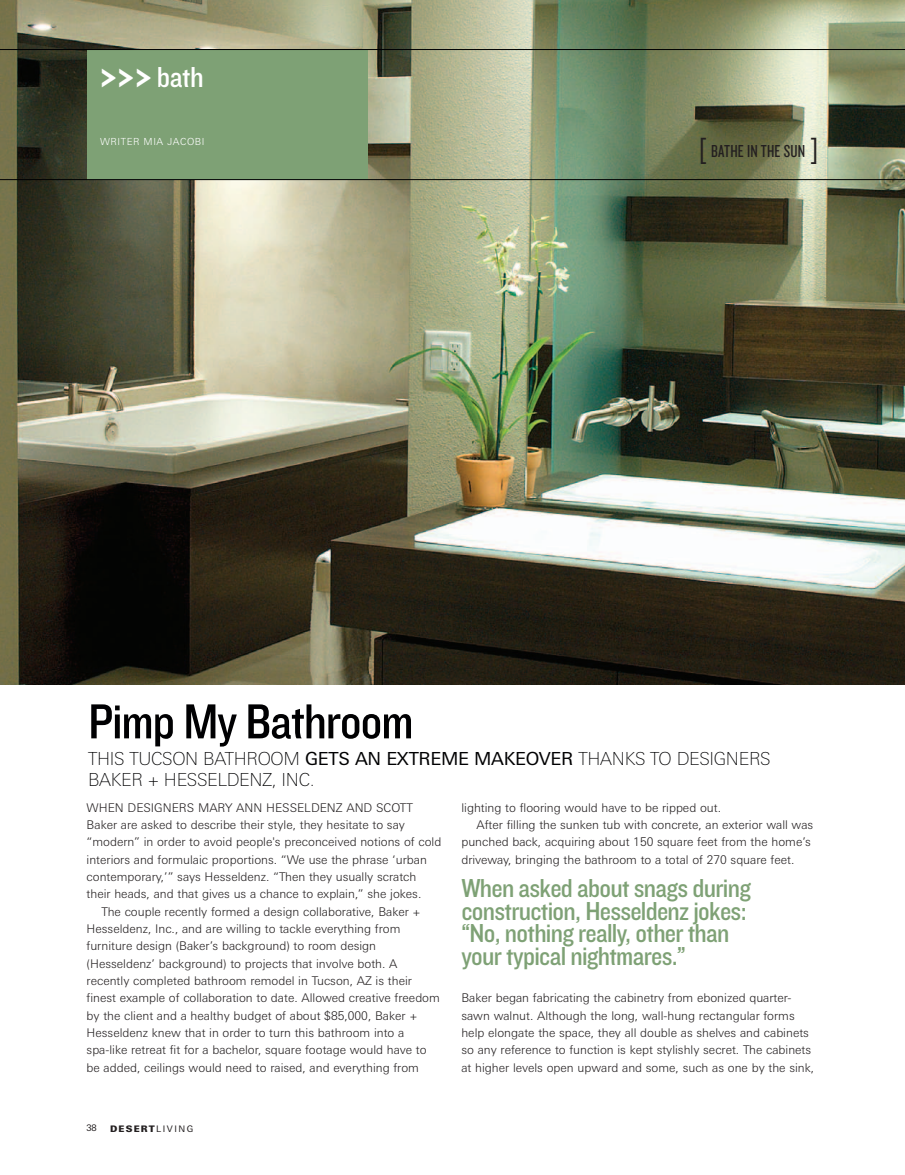
<style>
.page{position:relative;width:905px;height:1175px;background:#fff}
.page>*{position:absolute;margin:0;border:0;box-sizing:border-box;transform-origin:0 0}
.t1{font:51px "Knockout HTF30 Junior Welterwt";letter-spacing:-.025em;color:#000002}
.t2{font:30px "Knockout HTF30 Junior Welterwt";color:#fff}
.t3{font:27px/22.5px "Knockout HTF30 Junior Welterwt";letter-spacing:-.025em;color:#7ea175}
.t4{font:100 18px/21px "Linotype Univers Basic";letter-spacing:-.015em;color:#000002}
.t5{font:18px "Knockout HTF28 Junior Featherwt";letter-spacing:.01em;color:#231f20}
.t6{font:300 12px/17.2px "Linotype Univers Basic";color:#231f20}
.t7{font:300 9.75px "Linotype Univers Basic";letter-spacing:.055em;color:#fff}
.t8{font:900 9px "Linotype Univers Basic";letter-spacing:.135em;color:#231f20}
.t9{font:9px "Linotype Univers Basic";color:#231f20}
.s1{font-family:"Knockout HTF68 Full Featherwt";font-size:45px}
.s2{font-size:30px}
.s3{font-weight:400}
</style>
<div class="page">
<img style="left:0;top:0;width:904px;height:685px">
<div style="left:87px;top:49px;width:280px;height:130px;background:#7ea175"></div>
<hr style="left:0;top:49px;width:904px;height:1px;background:#000002">
<hr style="left:0;top:179px;width:904px;height:1px;background:#000002">
<h2 class="t2" style="left:99px;top:59px;width:106px"><span class="s1">&gt;&gt;&gt;</span> bath</h2>
<p class="t7" style="left:100px;top:137px;width:106px">WRITER MIA JACOBI</p>
<h3 class="t5" style="left:698px;top:141px;width:122px"><span class="s2">[</span> BATHE IN THE SUN <span class="s2">]</span></h3>
<h1 class="t1" style="left:88px;top:691px;width:327px">Pimp My Bathroom</h1>
<h3 class="t4" style="left:88px;top:750px;width:684px">THIS TUCSON BATHROOM <span class="s3">GETS AN EXTREME MAKEOVER</span> THANKS TO DESIGNERS<br>BAKER + HESSELDENZ, INC.</h3>
<p class="t6" style="left:87px;top:800px;width:328px">WHEN DESIGNERS MARY ANN HESSELDENZ AND SCOTT</p>
<p class="t6" style="left:87px;top:817px;width:320px">Baker are asked to describe their style, they hesitate to say</p>
<p class="t6" style="left:87px;top:834px;width:356px">“modern” in order to avoid people's preconceived notions of cold</p>
<p class="t6" style="left:87px;top:852px;width:342px">interiors and formulaic proportions. “We use the phrase ‘urban</p>
<p class="t6" style="left:87px;top:869px;width:331px">contemporary,’” says Hesseldenz. “Then they usually scratch</p>
<p class="t6" style="left:87px;top:886px;width:336px">their heads, and that gives us a chance to explain,” she jokes.</p>
<p class="t6" style="left:102px;top:904px;width:320px">The couple recently formed a design collaborative, Baker +</p>
<p class="t6" style="left:87px;top:921px;width:315px">Hesseldenz, Inc., and are willing to tackle everything from</p>
<p class="t6" style="left:87px;top:938px;width:291px">furniture design (Baker’s background) to room design</p>
<p class="t6" style="left:87px;top:956px;width:312px">(Hesseldenz’ background) to projects that involve both. A</p>
<p class="t6" style="left:87px;top:973px;width:327px">recently completed bathroom remodel in Tucson, AZ is their</p>
<p class="t6" style="left:87px;top:990px;width:355px">finest example of collaboration to date. Allowed creative freedom</p>
<p class="t6" style="left:87px;top:1007px;width:332px">by the client and a healthy budget of about $85,000, Baker +</p>
<p class="t6" style="left:87px;top:1025px;width:319px">Hesseldenz knew that in order to turn this bathroom into a</p>
<p class="t6" style="left:87px;top:1042px;width:341px">spa-like retreat fit for a bachelor, square footage would have to</p>
<p class="t6" style="left:87px;top:1059px;width:334px">be added, ceilings would need to raised, and everything from</p>
<p class="t9" style="left:87px;top:1124px;width:12px">38</p>
<p class="t8" style="left:110px;top:1125px;width:85px">DESERT<span class="s3">LIVING</span></p>
<p class="t6" style="left:461px;top:800px;width:261px">lighting to flooring would have to be ripped out.</p>
<p class="t6" style="left:476px;top:817px;width:338px">After filling the sunken tub with concrete, an exterior wall was</p>
<p class="t6" style="left:461px;top:834px;width:351px">punched back, acquiring about 150 square feet from the home’s</p>
<p class="t6" style="left:461px;top:852px;width:334px">driveway, bringing the bathroom to a total of 270 square feet.</p>
<h3 class="t3" style="left:461px;top:876px;width:291px">When asked about snags during construction, Hesseldenz jokes: “No, nothing really, other than your typical nightmares.”</h3>
<p class="t6" style="left:461px;top:990px;width:354px">Baker began fabricating the cabinetry from ebonized quarter&shy;sawn walnut. Although the long, wall-hung rectangular forms help elongate the space, they all double as shelves and cabinets so any reference to function is kept stylishly secret. The cabinets at higher levels open upward and some, such as one by the sink,</p>
</div>
